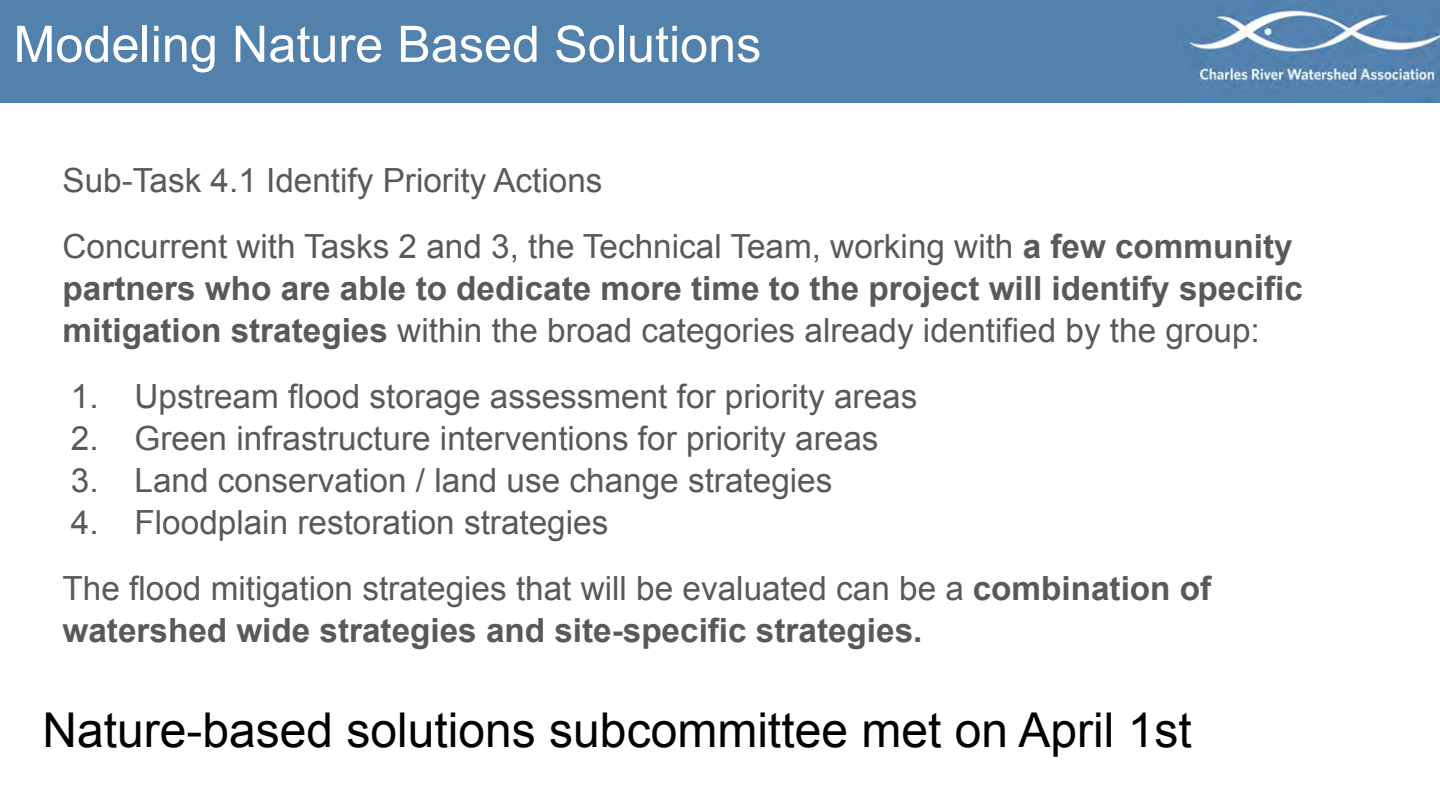
<style>
.page{position:relative;width:1440px;height:810px;background:#fff}
.page>*{position:absolute;margin:0;border:0;box-sizing:border-box;transform-origin:0 0}
.t1{font:50.4px "Arial";color:#fff}
.t2{font:48px "Arial";color:#000}
.t3{font:33.2px/66px "Arial";color:#595959}
.t4{font:700 33.2px/42px "Arial";color:#595959}
.s1{font-weight:700}
.s2{font-weight:400}
</style>
<div class="page">
<div style="left:0;top:0;width:1167px;height:102px;background:#5281ab"></div>
<img style="left:1167px;top:0;width:12px;height:102px">
<img style="left:1179px;top:0;width:261px;height:102px">
<h1 class="t1" style="left:13px;top:11px;width:749px">Modeling Nature Based Solutions</h1>
<p class="t3" style="left:63px;top:148px;width:1232px">Sub-Task 4.1 Identify Priority Actions<br>Concurrent with Tasks 2 and 3, the Technical Team, working with <span class="s1">a few community</span></p>
<p class="t4" style="left:63px;top:271px;width:1242px">partners who are able to dedicate more time to the project will identify specific mitigation strategies <span class="s2">within the broad categories already identified by the group:</span></p>
<p class="t3" style="left:71px;top:364px;width:848px">1. Upstream flood storage assessment for priority areas</p>
<p class="t3" style="left:71px;top:406px;width:809px">2. Green infrastructure interventions for priority areas</p>
<p class="t3" style="left:71px;top:448px;width:763px">3. Land conservation / land use change strategies</p>
<p class="t3" style="left:63px;top:490px;width:1150px">4. Floodplain restoration strategies<br>The flood mitigation strategies that will be evaluated can be a <span class="s1">combination of</span></p>
<p class="t4" style="left:63px;top:612px;width:861px">watershed wide strategies and site-specific strategies.</p>
<h2 class="t2" style="left:42px;top:699px;width:1151px">Nature-based solutions subcommittee met on April 1st</h2>
</div>
